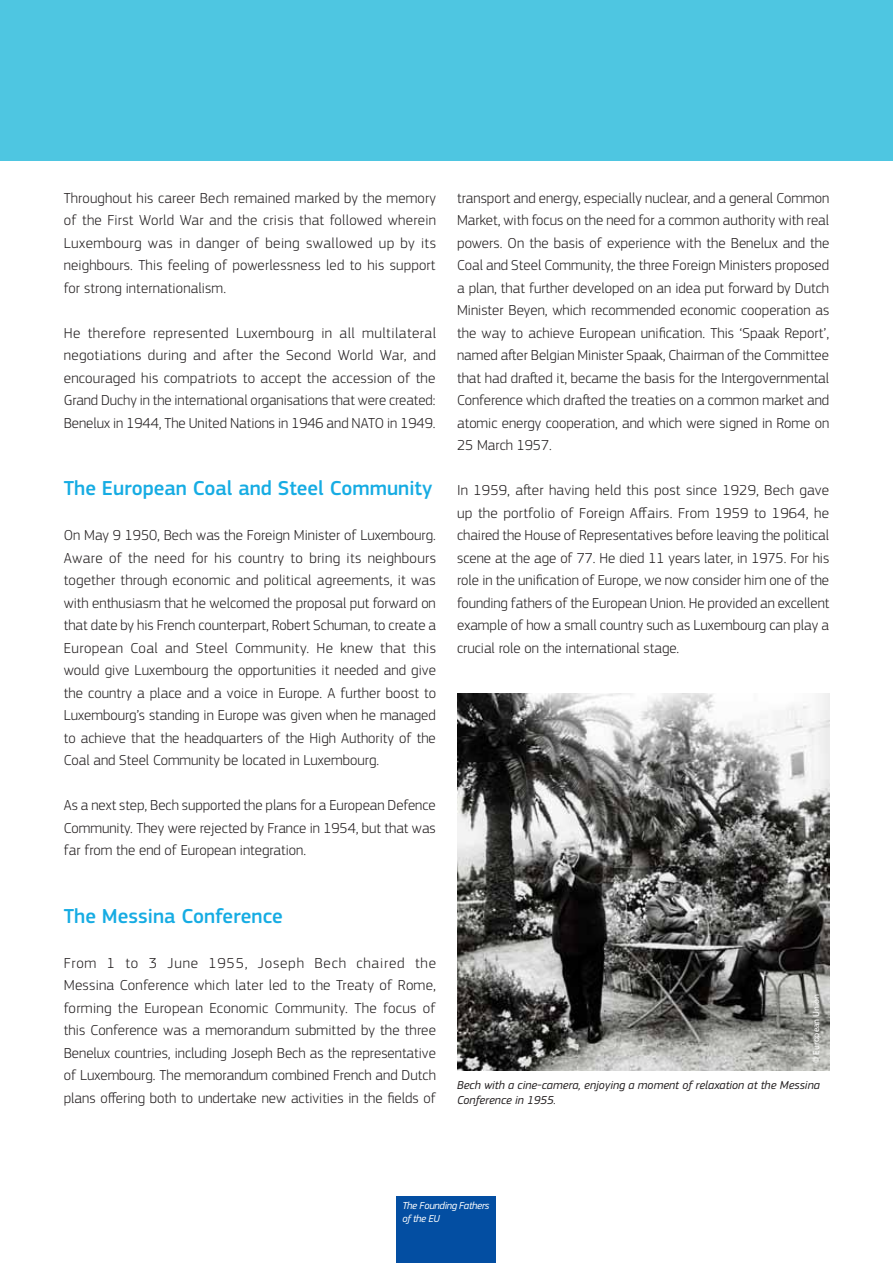
<style>
.page{position:relative;width:893px;height:1263px;background:#fff}
.page>*{position:absolute;margin:0;border:0;box-sizing:border-box;transform-origin:0 0}
.t1{font:500 21px "EC Square Sans Pro";color:#16ace3}
.t2{font:300 15px/22.5px "EC Square Sans Pro";color:#231f20;text-align:justify}
.t3{font:italic 12px/15px "EC Square Sans Pro";color:#231f20}
.t4{font:italic 10.5px/12.6px "EC Square Sans Pro";letter-spacing:-.03em;color:#fff}
.t5{font:9px "Myriad Pro";color:#fff}
</style>
<div class="page">
<div style="left:0;top:0;width:893px;height:160px;background:#4ec6e1"></div>
<img style="left:457px;top:693px;width:372px;height:377px">
<div style="left:397px;top:1196px;width:99px;height:67px;background:#034ea2"></div>
<hr style="left:892px;top:160px;width:1px;height:542px;background:#7ad0e6">
<hr style="left:892px;top:0;width:1px;height:160px;background:#fff">
<p class="t2" style="left:64px;top:186px;width:374px">Throughout his career Bech remained marked by the memory of the First World War and the crisis that followed wherein Luxembourg was in danger of being swallowed up by its neighbours. This feeling of powerlessness led to his support for strong internationalism.</p>
<p class="t2" style="left:64px;top:321px;width:374px">He therefore represented Luxembourg in all multilateral negotiations during and after the Second World War, and encouraged his compatriots to accept the accession of the Grand Duchy in the international organisations that were created:<br>Benelux in 1944, The United Nations in 1946 and NATO in 1949.</p>
<h1 class="t1" style="left:64px;top:476px;width:370px">The European Coal and Steel Community</h1>
<p class="t2" style="left:64px;top:524px;width:374px">On May 9 1950, Bech was the Foreign Minister of Luxembourg.<br>Aware of the need for his country to bring its neighbours together through economic and political agreements, it was with enthusiasm that he welcomed the proposal put forward on that date by his French counterpart, Robert Schuman, to create a European Coal and Steel Community. He knew that this would give Luxembourg the opportunities it needed and give the country a place and a voice in Europe. A further boost to Luxembourg’s standing in Europe was given when he managed to achieve that the headquarters of the High Authority of the Coal and Steel Community be located in Luxembourg.</p>
<p class="t2" style="left:64px;top:794px;width:374px">As a next step, Bech supported the plans for a European Defence Community. They were rejected by France in 1954, but that was far from the end of European integration.</p>
<h1 class="t1" style="left:64px;top:903px;width:220px">The Messina Conference</h1>
<p class="t2" style="left:64px;top:951px;width:374px">From 1 to 3 June 1955, Joseph Bech chaired the Messina Conference which later led to the Treaty of Rome, forming the European Economic Community. The focus of this Conference was a memorandum submitted by the three Benelux countries, including Joseph Bech as the representative of Luxembourg. The memorandum combined French and Dutch plans offering both to undertake new activities in the fields of</p>
<p class="t2" style="left:457px;top:186px;width:374px">transport and energy, especially nuclear, and a general Common Market, with focus on the need for a common authority with real powers. On the basis of experience with the Benelux and the Coal and Steel Community, the three Foreign Ministers proposed a plan, that further developed on an idea put forward by Dutch Minister Beyen, which recommended economic cooperation as the way to achieve European unification. This ‘Spaak Report’, named after Belgian Minister Spaak, Chairman of the Committee that had drafted it, became the basis for the Intergovernmental Conference which drafted the treaties on a common market and atomic energy cooperation, and which were signed in Rome on 25 March 1957.</p>
<p class="t2" style="left:457px;top:479px;width:374px">In 1959, after having held this post since 1929, Bech gave up the portfolio of Foreign Affairs. From 1959 to 1964, he chaired the House of Representatives before leaving the political scene at the age of 77. He died 11 years later, in 1975. For his role in the unification of Europe, we now consider him one of the founding fathers of the European Union. He provided an excellent example of how a small country such as Luxembourg can play a crucial role on the international stage.</p>
<p class="t5" style="left:811px;top:1063px;width:70px;rotate:-90deg">© European Union</p>
<p class="t3" style="left:457px;top:1078px;width:364px">Bech with a cine-camera, enjoying a moment of relaxation at the Messina<br>Conference in 1955.</p>
<p class="t4" style="left:402px;top:1199px;width:89px">The Founding Fathers of the EU</p>
</div>
